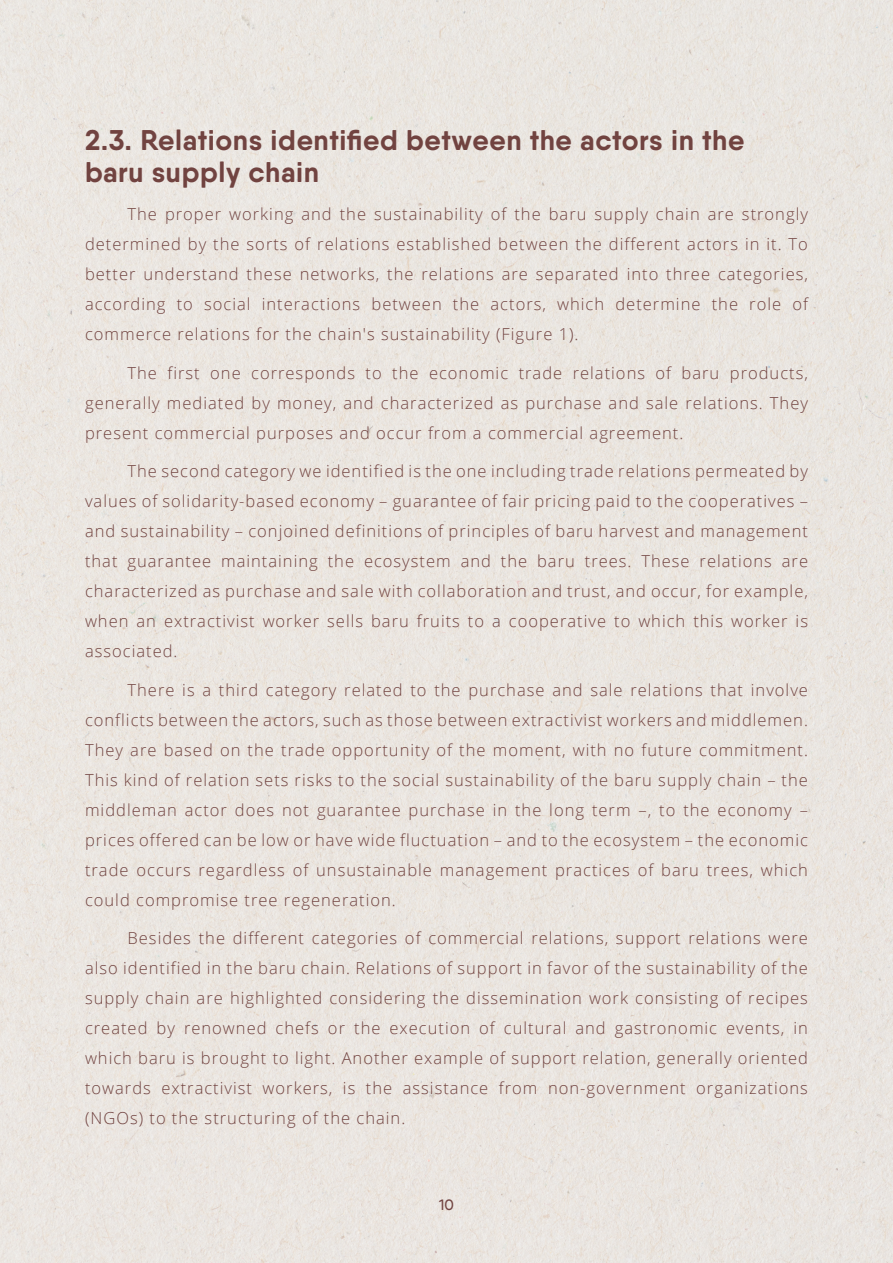
<style>
.page{position:relative;width:893px;height:1263px;background:#eae5e0}
.page>*{position:absolute;margin:0;border:0;box-sizing:border-box;transform-origin:0 0}
.t1{font:700 28.5px/31.5px "Qanelas Soft";letter-spacing:.02em;color:#714340}
.t2{font:300 16.5px/30px "Open Sans";letter-spacing:.06em;color:#714340;text-align:justify}
.t3{font:500 15px "Qanelas Soft";color:#714340}
</style>
<div class="page">
<h1 class="t1" style="left:85px;top:124px;width:661px">2.3. Relations identified between the actors in the baru supply chain</h1>
<p class="t2" style="left:85px;top:199px;width:724px;text-indent:43px">The proper working and the sustainability of the baru supply chain are strongly determined by the sorts of relations established between the different actors in it. To better understand these networks, the relations are separated into three categories, according to social interactions between the actors, which determine the role of commerce relations for the chain's sustainability (Figure 1).</p>
<p class="t2" style="left:85px;top:357px;width:724px;text-indent:43px">The first one corresponds to the economic trade relations of baru products, generally mediated by money, and characterized as purchase and sale relations. They present commercial purposes and occur from a commercial agreement.</p>
<p class="t2" style="left:85px;top:456px;width:725px;text-indent:43px">The second category we identified is the one including trade relations permeated by values of solidarity-based economy – guarantee of fair pricing paid to the cooperatives – and sustainability – conjoined definitions of principles of baru harvest and management that guarantee maintaining the ecosystem and the baru trees. These relations are characterized as purchase and sale with collaboration and trust, and occur, for example, when an extractivist worker sells baru fruits to a cooperative to which this worker is associated.</p>
<p class="t2" style="left:85px;top:674px;width:724px;text-indent:43px">There is a third category related to the purchase and sale relations that involve conflicts between the actors, such as those between extractivist workers and middlemen.<br>They are based on the trade opportunity of the moment, with no future commitment.<br>This kind of relation sets risks to the social sustainability of the baru supply chain – the middleman actor does not guarantee purchase in the long term –, to the economy – prices offered can be low or have wide fluctuation – and to the ecosystem – the economic trade occurs regardless of unsustainable management practices of baru trees, which could compromise tree regeneration.</p>
<p class="t2" style="left:85px;top:923px;width:724px;text-indent:43px">Besides the different categories of commercial relations, support relations were also identified in the baru chain. Relations of support in favor of the sustainability of the supply chain are highlighted considering the dissemination work consisting of recipes created by renowned chefs or the execution of cultural and gastronomic events, in which baru is brought to light. Another example of support relation, generally oriented towards extractivist workers, is the assistance from non-government organizations (NGOs) to the structuring of the chain.</p>
<p class="t3" style="left:439px;top:1196px;width:16px">10</p>
</div>
